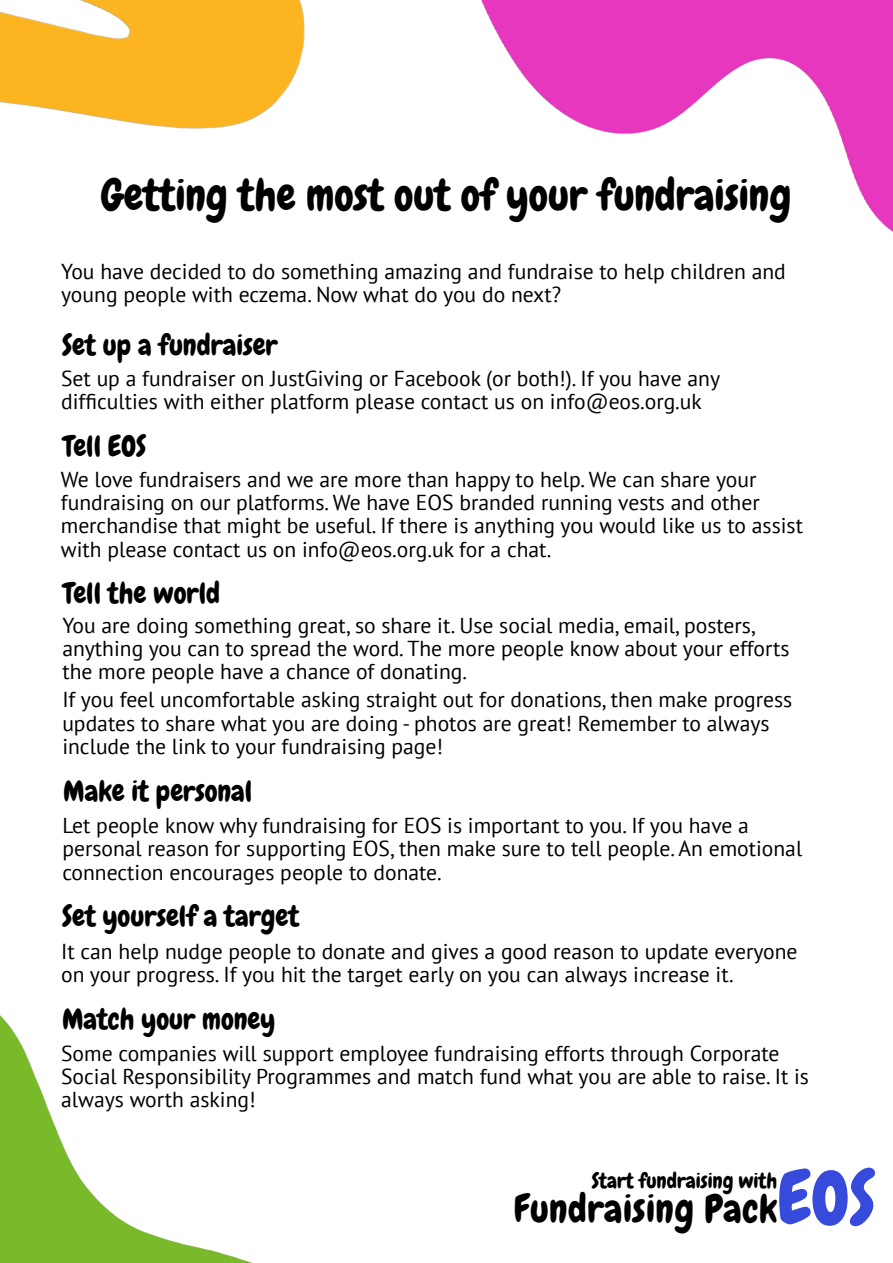
<style>
.page{position:relative;width:893px;height:1263px;background:#fff}
.page>*{position:absolute;margin:0;border:0;box-sizing:border-box;transform-origin:0 0}
.t1{font:73.2px "Chewy";color:#364adc}
.t2{font:43.2px "Chewy";color:#000}
.t3{font:38.7px "Chewy";letter-spacing:.015em;color:#000}
.t4{font:28.8px "Chewy";color:#000}
.t5{font:21.6px/23.4px "PT Sans";color:#000}
.t6{font:21.15px "Chewy";color:#000}
</style>
<div class="page">
<img style="left:481px;top:0;width:412px;height:232px">
<img style="left:0;top:0;width:305px;height:129px">
<img style="left:0;top:1015px;width:253px;height:248px">
<h2 class="t2" style="left:101px;top:167px;width:692px">Getting the most out of your fundraising</h2>
<p class="t5" style="left:61px;top:259px;width:726px">You have decided to do something amazing and fundraise to help children and young people with eczema. Now what do you do next?</p>
<h3 class="t4" style="left:62px;top:327px;width:217px">Set up a fundraiser</h3>
<p class="t5" style="left:61px;top:366px;width:660px">Set up a fundraiser on JustGiving or Facebook (or both!). If you have any difficulties with either platform please contact us on info@eos.org.uk</p>
<h3 class="t4" style="left:63px;top:428px;width:85px">Tell EOS</h3>
<p class="t5" style="left:61px;top:467px;width:744px">We love fundraisers and we are more than happy to help. We can share your fundraising on our platforms. We have EOS branded running vests and other merchandise that might be useful. If there is anything you would like us to assist with please contact us on info@eos.org.uk for a chat.</p>
<h3 class="t4" style="left:63px;top:575px;width:158px">Tell the world</h3>
<p class="t5" style="left:62px;top:613px;width:729px">You are doing something great, so share it. Use social media, email, posters, anything you can to spread the word. The more people know about your efforts the more people have a chance of donating.</p>
<p class="t5" style="left:62px;top:688px;width:731px">If you feel uncomfortable asking straight out for donations, then make progress updates to share what you are doing - photos are great! Remember to always include the link to your fundraising page!</p>
<h3 class="t4" style="left:63px;top:773px;width:190px">Make it personal</h3>
<p class="t5" style="left:62px;top:813px;width:741px">Let people know why fundraising for EOS is important to you. If you have a personal reason for supporting EOS, then make sure to tell people. An emotional connection encourages people to donate.</p>
<h3 class="t4" style="left:62px;top:898px;width:239px">Set yourself a target</h3>
<p class="t5" style="left:61px;top:939px;width:738px">It can help nudge people to donate and gives a good reason to update everyone on your progress. If you hit the target early on you can always increase it.</p>
<h3 class="t4" style="left:62px;top:1001px;width:215px">Match your money</h3>
<p class="t5" style="left:61px;top:1041px;width:749px">Some companies will support employee fundraising efforts through Corporate<br>Social Responsibility Programmes and match fund what you are able to raise. It is always worth asking!</p>
<p class="t6" style="left:592px;top:1167px;width:187px">Start fundraising with</p>
<h1 class="t1" style="left:777px;top:1152px;width:100px">EOS</h1>
<h3 class="t3" style="left:514px;top:1184px;width:265px">Fundraising Pack</h3>
</div>
